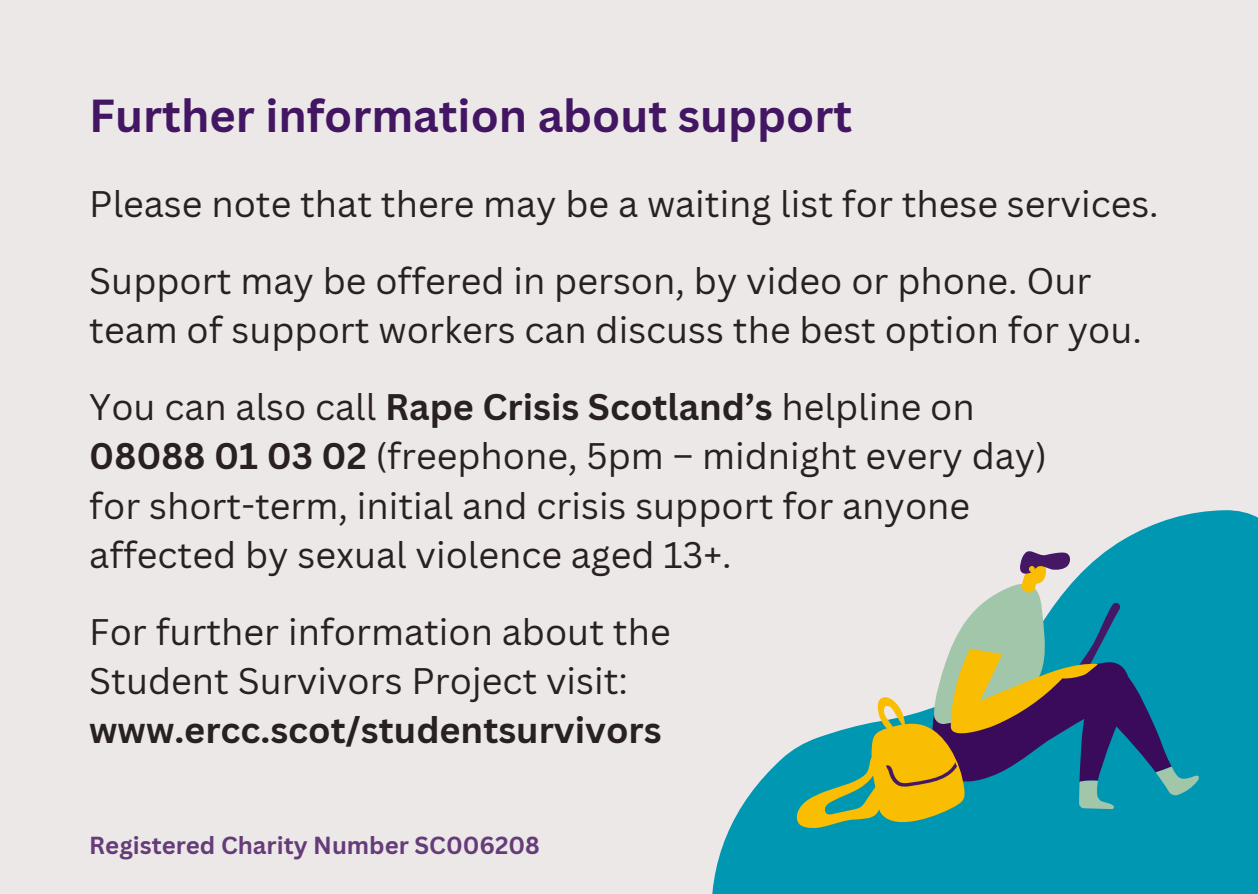
<style>
.page{position:relative;width:1258px;height:894px;background:#fff}
.page>*{position:absolute;margin:0;border:0;box-sizing:border-box;transform-origin:0 0}
.t1{font:700 45px "Canva Sans";color:#421662}
.t2{font:36px/48.9px "Canva Sans";color:#282120}
.t3{font:700 24px "Canva Sans";color:#653c79}
.s1{font-weight:700}
</style>
<div class="page">
<div style="left:0;top:0;width:1258px;height:893px;background:#ede8e8"></div>
<svg style="left:712px;top:510px;width:546px;height:383px;fill:#0097b2"></svg>
<svg style="left:796px;top:543px;width:403px;height:289px"></svg>
<h2 class="t1" style="left:89px;top:84px;width:764px">Further information about support</h2>
<h1 class="t2" style="left:89px;top:179px;width:1071px">Please note that there may be a waiting list for these services.</h1>
<h2 class="t2" style="left:89px;top:256px;width:1054px">Support may be offered in person, by video or phone. Our team of support workers can discuss the best option for you.</h2>
<h2 class="t2" style="left:89px;top:382px;width:959px">You can also call <span class="s1">Rape Crisis Scotland’s</span> helpline on <span class="s1">08088 01 03 02</span> (freephone, 5pm – midnight every day) for short-term, initial and crisis support for anyone affected by sexual violence aged 13+.</h2>
<h2 class="t2" style="left:89px;top:606px;width:583px">For further information about the<br>Student Survivors Project visit: <span class="s1">www.ercc.scot/studentsurvivors</span></h2>
<p class="t3" style="left:89px;top:828px;width:452px">Registered Charity Number SC006208</p>
</div>
